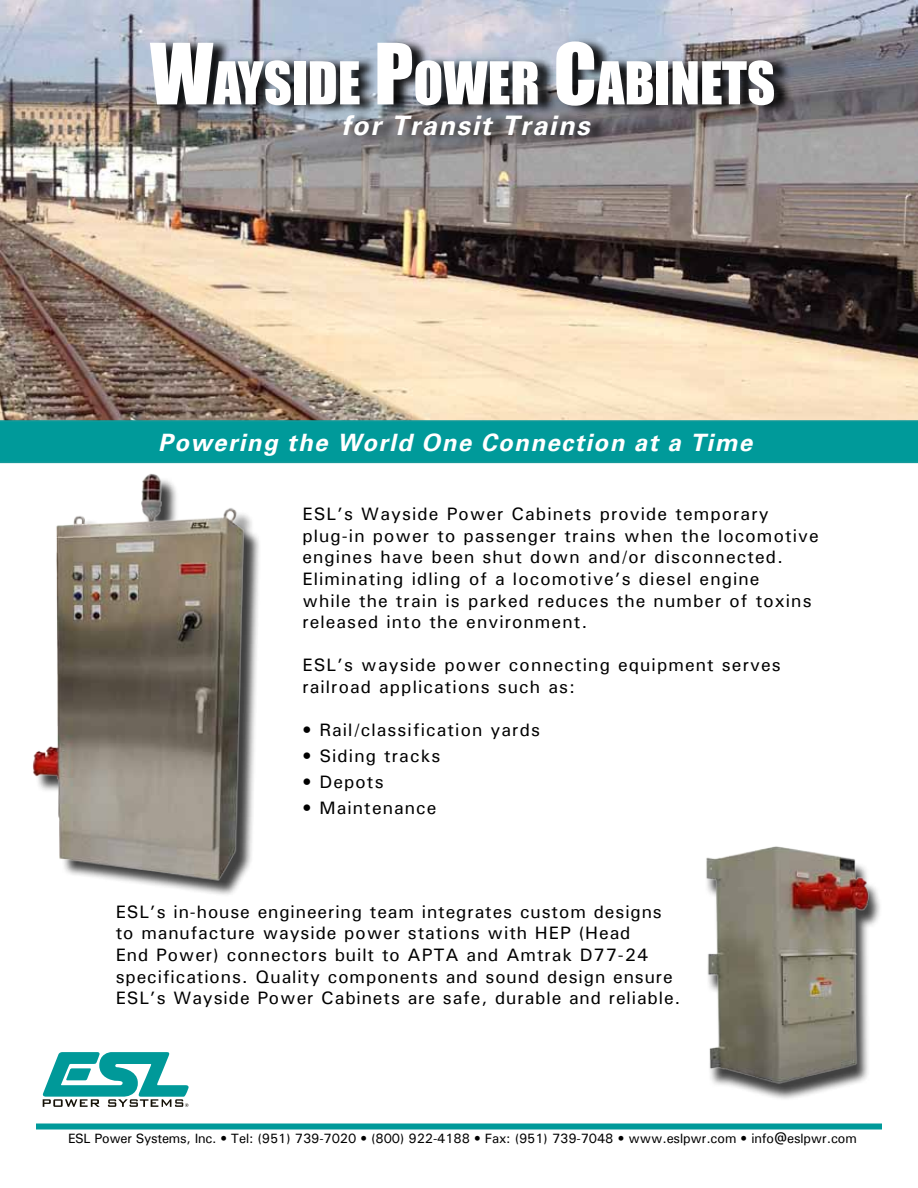
<style>
.page{position:relative;width:918px;height:1188px;background:#fff}
.page>*{position:absolute;margin:0;border:0;box-sizing:border-box;transform-origin:0 0}
.t1{font:54.6px "Impact";color:#fff}
.t2{font:italic 700 27px "Univers";letter-spacing:.06em;color:#fff}
.t3{font:italic 700 24px "Univers";letter-spacing:.06em;color:#fff}
.t4{font:500 18px/21.6px "Univers";letter-spacing:.06em;color:#000}
.t5{font:500 13.5px "Univers";letter-spacing:-.01em;color:#000}
.s1{font-size:78px}
</style>
<div class="page">
<img style="left:0;top:0;width:918px;height:420px">
<div style="left:0;top:420px;width:918px;height:43px;background:#009a9a"></div>
<div style="left:36px;top:1124px;width:846px;height:6px;background:#009a9a"></div>
<img style="left:4px;top:459px;width:269px;height:436px">
<div style="left:153px;top:37px;width:640px;height:80px;background:#000;opacity:.92"></div>
<svg style="left:42px;top:1052px;width:147px;height:55px"></svg>
<div style="left:704px;top:850px;width:178px;height:251px;background:#000;opacity:.75"></div>
<img style="left:704px;top:846px;width:178px;height:244px">
<div style="left:347px;top:109px;width:262px;height:36px;background:#000;opacity:.75"></div>
<h1 class="t1" style="left:150px;top:41px;width:627px"><span class="s1">W</span>AYSIDE <span class="s1">P</span>OWER <span class="s1">C</span>ABINETS</h1>
<h2 class="t2" style="left:342px;top:110px;width:250px">for Transit Trains</h2>
<h3 class="t3" style="left:158px;top:429px;width:595px">Powering the World One Connection at a Time</h3>
<p class="t4" style="left:302px;top:503px;width:518px">ESL’s Wayside Power Cabinets provide temporary plug-in power to passenger trains when the locomotive engines have been shut down and/or disconnected.<br>Eliminating idling of a locomotive’s diesel engine<br>while the train is parked reduces the number of toxins released into the environment.</p>
<p class="t4" style="left:302px;top:654px;width:480px">ESL’s wayside power connecting equipment serves railroad applications such as:</p>
<p class="t4" style="left:302px;top:719px;width:239px">• Rail/classification yards</p>
<p class="t4" style="left:302px;top:745px;width:139px">• Siding tracks</p>
<p class="t4" style="left:302px;top:771px;width:83px">• Depots</p>
<p class="t4" style="left:302px;top:797px;width:136px">• Maintenance</p>
<p class="t4" style="left:116px;top:900px;width:566px">ESL’s in-house engineering team integrates custom designs to manufacture wayside power stations with HEP (Head<br>End Power) connectors built to APTA and Amtrak D77-24 specifications. Quality components and sound design ensure ESL’s Wayside Power Cabinets are safe, durable and reliable.</p>
<p class="t5" style="left:68px;top:1130px;width:790px">ESL Power Systems, Inc. • Tel: (951) 739-7020 • (800) 922-4188 • Fax: (951) 739-7048 • www.eslpwr.com • info@eslpwr.com</p>
</div>
